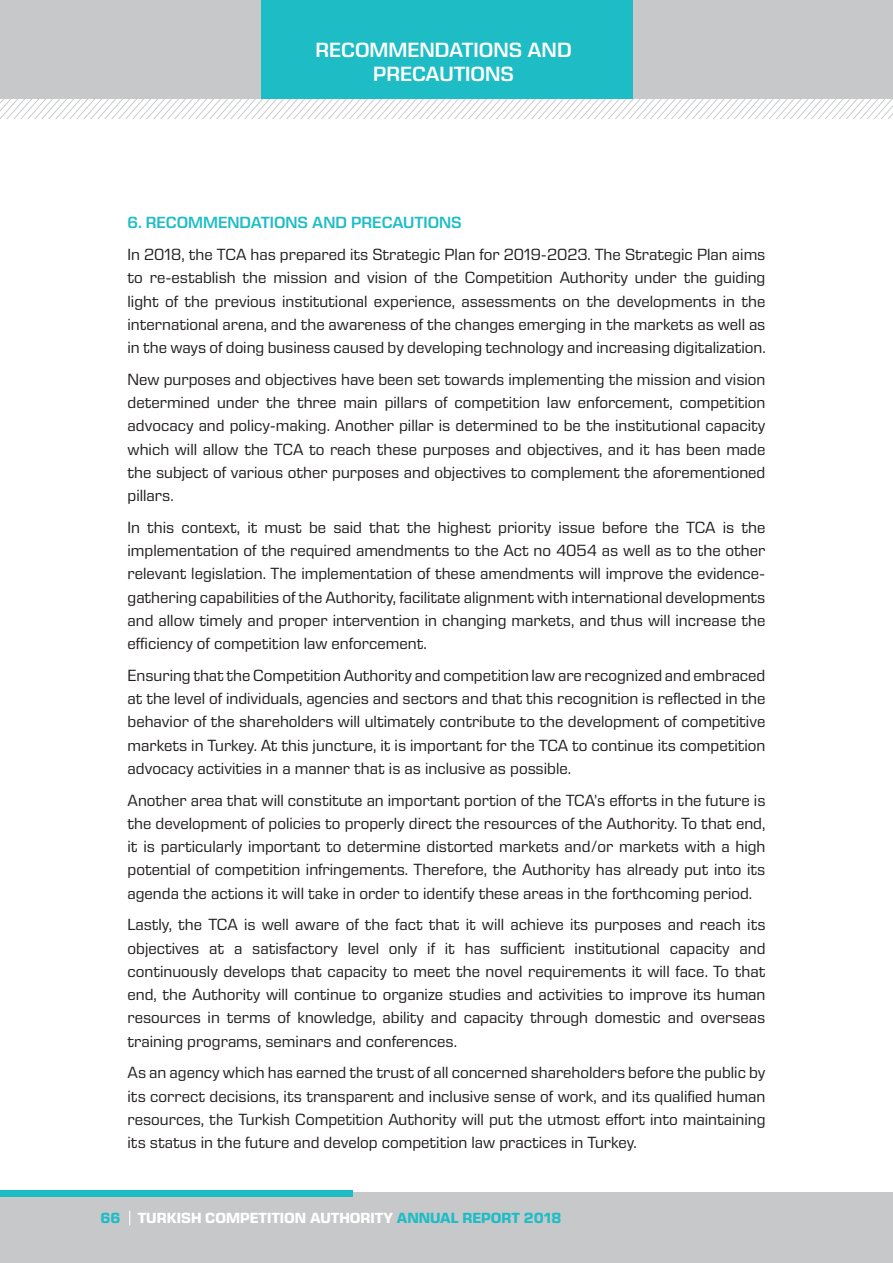
<style>
.page{position:relative;width:893px;height:1263px;background:#fff}
.page>*{position:absolute;margin:0;border:0;box-sizing:border-box;transform-origin:0 0}
.t1{font:600 21px/24px "Eurostile Next LT Pro";color:#fff;text-align:center}
.t2{font:16.5px/23.2px "Eurostile Next LT Pro";color:#231f20;text-align:justify}
.t3{font:600 16.5px "Eurostile Next LT Pro";color:#1ebdc5}
.t4{font:700 15px "Eurostile Next LT Pro";color:#fff}
.s1{color:#1ebdc5}
</style>
<div class="page">
<div style="left:0;top:1193px;width:893px;height:70px;background:#c7c8ca"></div>
<svg style="left:0;top:98px;width:893px;height:21px"></svg>
<svg style="left:129px;top:1210px;width:1px;height:15px"></svg>
<div style="left:0;top:0;width:261px;height:98px;background:#c7c8ca"></div>
<div style="left:261px;top:0;width:373px;height:98px;background:#1ebdc5"></div>
<div style="left:0;top:1191px;width:352px;height:6px;background:#1ebdc5"></div>
<div style="left:634px;top:0;width:259px;height:98px;background:#c7c8ca"></div>
<p class="t1" style="left:315px;top:39px;width:258px">RECOMMENDATIONS AND<br>PRECAUTIONS</p>
<p class="t3" style="left:128px;top:214px;width:336px">6. RECOMMENDATIONS AND PRECAUTIONS</p>
<p class="t2" style="left:128px;top:243px;width:640px">In 2018, the TCA has prepared its Strategic Plan for 2019-2023. The Strategic Plan aims to re-establish the mission and vision of the Competition Authority under the guiding light of the previous institutional experience, assessments on the developments in the international arena, and the awareness of the changes emerging in the markets as well as in the ways of doing business caused by developing technology and increasing digitalization.</p>
<p class="t2" style="left:128px;top:368px;width:639px">New purposes and objectives have been set towards implementing the mission and vision determined under the three main pillars of competition law enforcement, competition advocacy and policy-making. Another pillar is determined to be the institutional capacity which will allow the TCA to reach these purposes and objectives, and it has been made the subject of various other purposes and objectives to complement the aforementioned pillars.</p>
<p class="t2" style="left:128px;top:516px;width:639px">In this context, it must be said that the highest priority issue before the TCA is the implementation of the required amendments to the Act no 4054 as well as to the other relevant legislation. The implementation of these amendments will improve the evidence&shy;gathering capabilities of the Authority, facilitate alignment with international developments and allow timely and proper intervention in changing markets, and thus will increase the efficiency of competition law enforcement.</p>
<p class="t2" style="left:128px;top:664px;width:639px">Ensuring that the Competition Authority and competition law are recognized and embraced at the level of individuals, agencies and sectors and that this recognition is reflected in the behavior of the shareholders will ultimately contribute to the development of competitive markets in Turkey. At this juncture, it is important for the TCA to continue its competition advocacy activities in a manner that is as inclusive as possible.</p>
<p class="t2" style="left:128px;top:789px;width:639px">Another area that will constitute an important portion of the TCA’s efforts in the future is the development of policies to properly direct the resources of the Authority. To that end, it is particularly important to determine distorted markets and/or markets with a high potential of competition infringements. Therefore, the Authority has already put into its agenda the actions it will take in order to identify these areas in the forthcoming period.</p>
<p class="t2" style="left:128px;top:913px;width:639px">Lastly, the TCA is well aware of the fact that it will achieve its purposes and reach its objectives at a satisfactory level only if it has sufficient institutional capacity and continuously develops that capacity to meet the novel requirements it will face. To that end, the Authority will continue to organize studies and activities to improve its human resources in terms of knowledge, ability and capacity through domestic and overseas training programs, seminars and conferences.</p>
<p class="t2" style="left:128px;top:1061px;width:639px">As an agency which has earned the trust of all concerned shareholders before the public by its correct decisions, its transparent and inclusive sense of work, and its qualified human resources, the Turkish Competition Authority will put the utmost effort into maintaining its status in the future and develop competition law practices in Turkey.</p>
<p class="t4" style="left:101px;top:1209px;width:462px"><span class="s1">66</span> TURKISH COMPETITION AUTHORITY <span class="s1">ANNUAL REPORT 2018</span></p>
</div>
